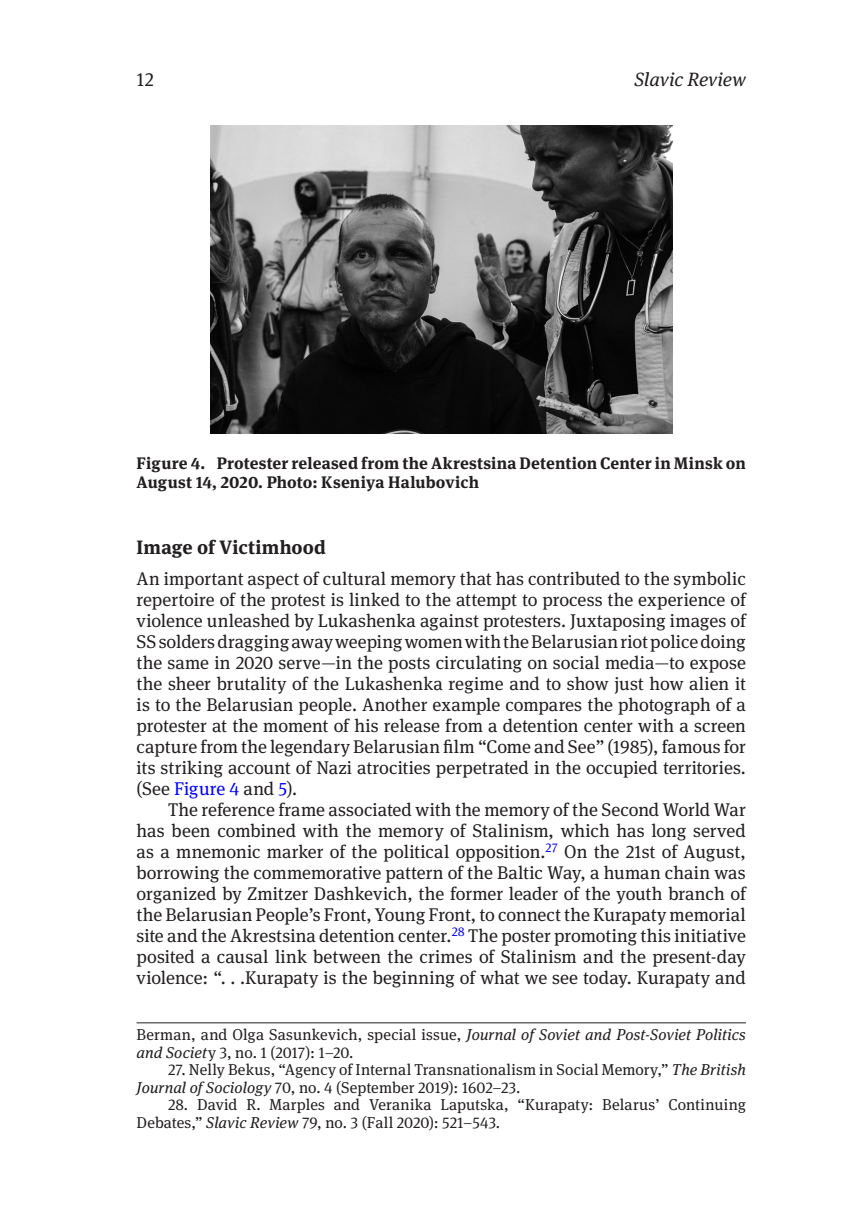
<style>
.page{position:relative;width:851px;height:1229px;background:#fff}
.page>*{position:absolute;margin:0;border:0;box-sizing:border-box;transform-origin:0 0}
.t1{font:700 19.25px "Meta Serif Pro";letter-spacing:.005em;color:#231f20}
.t2{font:italic 19.25px "Meta Serif Pro";letter-spacing:.01em;color:#231f20}
.t3{font:19.25px "Meta Serif Pro";color:#231f20}
.t4{font:18.38px/21px "Meta Serif Pro";letter-spacing:.005em;color:#231f20;text-align:justify}
.t5{font:700 16.62px/19.2px "Meta Serif Pro";letter-spacing:.01em;color:#231f20}
.t6{font:15.75px/17.5px "Meta Serif Pro";letter-spacing:.01em;color:#231f20}
.s1{color:#00f}
.s2{font-style:italic}
</style>
<div class="page">
<hr style="left:137px;top:1022px;width:609px;height:1px;background:#231f20">
<img style="left:210px;top:126px;width:462px;height:308px">
<p class="t3" style="left:136px;top:65px;width:18px">12</p>
<p class="t2" style="left:634px;top:65px;width:113px">Slavic Review</p>
<p class="t5" style="left:137px;top:452px;width:610px">Figure 4. Protester released from the Akrestsina Detention Center in Minsk on<br>August 14, 2020. Photo: Kseniya Halubovich</p>
<p class="t1" style="left:137px;top:531px;width:191px">Image of Victimhood</p>
<p class="t4" style="left:137px;top:567px;width:611px">An important aspect of cultural memory that has contributed to the symbolic repertoire of the protest is linked to the attempt to process the experience of violence unleashed by Lukashenka against protesters. Juxtaposing images of SS solders dragging away weeping women with the Belarusian riot police doing the same in 2020 serve—in the posts circulating on social media—to expose the sheer brutality of the Lukashenka regime and to show just how alien it is to the Belarusian people. Another example compares the photograph of a protester at the moment of his release from a detention center with a screen capture from the legendary Belarusian film “Come and See” (1985), famous for its striking account of Nazi atrocities perpetrated in the occupied territories. (See <span class="s1">Figure 4</span> and <span class="s1">5</span>).</p>
<p class="t4" style="left:136px;top:798px;width:611px;text-indent:31px">The reference frame associated with the memory of the Second World War has been combined with the memory of Stalinism, which has long served as a mnemonic marker of the political opposition.<sup>27</sup> On the 21st of August, borrowing the commemorative pattern of the Baltic Way, a human chain was organized by Zmitzer Dashkevich, the former leader of the youth branch of the Belarusian People’s Front, Young Front, to connect the Kurapaty memorial site and the Akrestsina detention center.<sup>28</sup> The poster promoting this initiative posited a causal link between the crimes of Stalinism and the present-day violence: “. . .Kurapaty is the beginning of what we see today. Kurapaty and</p>
<p class="t6" style="left:137px;top:1025px;width:610px">Berman, and Olga Sasunkevich, special issue, <span class="s2">Journal of Soviet and Post-Soviet Politics and Societ</span>y 3, no. 1 (2017): 1–20.</p>
<p class="t6" style="left:137px;top:1060px;width:611px;text-indent:32px">27. Nelly Bekus, “Agency of Internal Transnationalism in Social Memory,” <span class="s2">The British<br>Journal of Sociology</span> 70, no. 4 (September 2019): 1602–23.</p>
<p class="t6" style="left:137px;top:1095px;width:610px;text-indent:32px">28. David R. Marples and Veranika Laputska, “Kurapaty: Belarus’ Continuing<br>Debates,” <span class="s2">Slavic Review</span> 79, no. 3 (Fall 2020): 521–543.</p>
</div>
